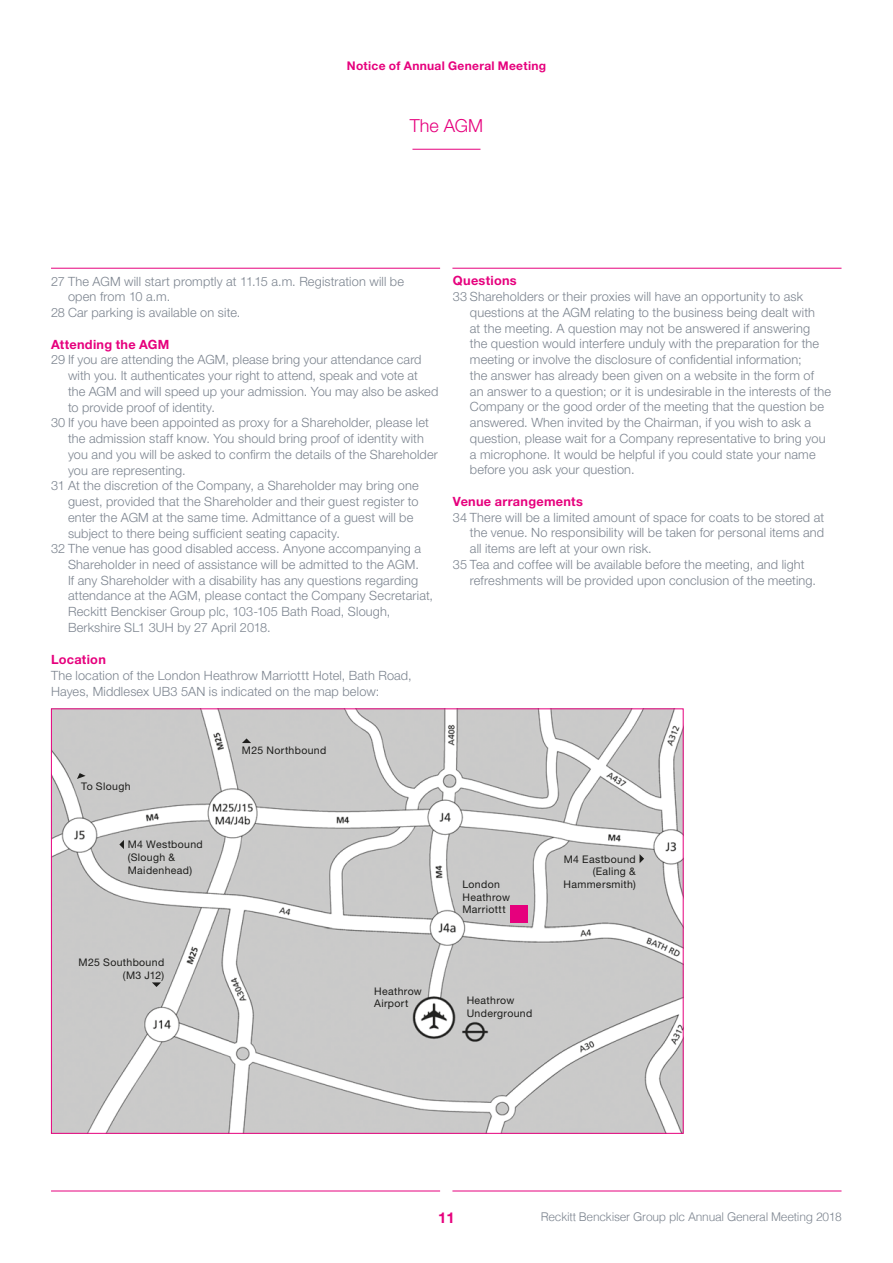
<style>
.page{position:relative;width:893px;height:1263px;background:#fff}
.page>*{position:absolute;margin:0;border:0;box-sizing:border-box;transform-origin:0 0}
.t1{font:300 18px "Helvetica Neue LT Std";color:#e6007d}
.t2{font:700 15px "Helvetica Neue LT Std";color:#e6007d}
.t3{font:300 12.75px/15.8px "Helvetica Neue LT Std";letter-spacing:.01em;color:#7c848f}
.t4{font:700 12.75px "Helvetica Neue LT Std";letter-spacing:.02em;color:#e6007d}
.t5{font:300 12px "Helvetica";letter-spacing:-.02em;color:#7c848f}
.t6{font:700 12px "Helvetica Neue LT Std";letter-spacing:.025em;color:#e6007d}
.t7{font:10.5px/12.8px "Helvetica Neue LT Std";letter-spacing:.035em;color:#1d1d1b}
</style>
<div class="page">
<hr style="left:452px;top:1191px;width:389px;height:1px;background:#e6007d">
<hr style="left:51px;top:1191px;width:389px;height:1px;background:#e6007d">
<hr style="left:452px;top:268px;width:389px;height:1px;background:#e6007d">
<hr style="left:51px;top:268px;width:389px;height:1px;background:#e6007d">
<hr style="left:412px;top:149px;width:68px;height:1px;background:#e6007d">
<img style="left:53px;top:710px;width:629px;height:422px">
<div style="left:510px;top:906px;width:17px;height:17px;background:#e6007d"></div>
<svg style="left:639px;top:854px;width:5px;height:9px"></svg>
<svg style="left:152px;top:982px;width:9px;height:5px"></svg>
<svg style="left:119px;top:840px;width:5px;height:9px"></svg>
<svg style="left:77px;top:773px;width:9px;height:6px"></svg>
<svg style="left:242px;top:738px;width:9px;height:5px"></svg>
<p class="t6" style="left:347px;top:59px;width:201px">Notice of Annual General Meeting</p>
<h1 class="t1" style="left:410px;top:115px;width:75px">The AGM</h1>
<p class="t3" style="left:51px;top:273px;width:354px">27 The AGM will start promptly at 11.15 a.m. Registration will be</p>
<p class="t3" style="left:68px;top:289px;width:104px">open from 10 a.m.</p>
<p class="t3" style="left:51px;top:304px;width:191px">28 Car parking is available on site.</p>
<p class="t4" style="left:51px;top:336px;width:120px">Attending the AGM</p>
<p class="t3" style="left:51px;top:352px;width:372px">29 If you are attending the AGM, please bring your attendance card</p>
<p class="t3" style="left:68px;top:367px;width:351px">with you. It authenticates your right to attend, speak and vote at</p>
<p class="t3" style="left:68px;top:383px;width:372px">the AGM and will speed up your admission. You may also be asked</p>
<p class="t3" style="left:68px;top:399px;width:148px">to provide proof of identity.</p>
<p class="t3" style="left:51px;top:415px;width:379px">30 If you have been appointed as proxy for a Shareholder, please let</p>
<p class="t3" style="left:68px;top:430px;width:357px">the admission staff know. You should bring proof of identity with</p>
<p class="t3" style="left:68px;top:446px;width:371px">you and you will be asked to confirm the details of the Shareholder</p>
<p class="t3" style="left:68px;top:462px;width:119px">you are representing.</p>
<p class="t3" style="left:51px;top:478px;width:369px">31 At the discretion of the Company, a Shareholder may bring one</p>
<p class="t3" style="left:68px;top:493px;width:352px">guest, provided that the Shareholder and their guest register to</p>
<p class="t3" style="left:68px;top:509px;width:347px">enter the AGM at the same time. Admittance of a guest will be</p>
<p class="t3" style="left:68px;top:525px;width:273px">subject to there being sufficient seating capacity.</p>
<p class="t3" style="left:51px;top:541px;width:371px">32 The venue has good disabled access. Anyone accompanying a</p>
<p class="t3" style="left:68px;top:556px;width:352px">Shareholder in need of assistance will be admitted to the AGM.</p>
<p class="t3" style="left:68px;top:572px;width:352px">If any Shareholder with a disability has any questions regarding</p>
<p class="t3" style="left:68px;top:588px;width:367px">attendance at the AGM, please contact the Company Secretariat,</p>
<p class="t3" style="left:68px;top:603px;width:324px">Reckitt Benckiser Group plc, 103-105 Bath Road, Slough,</p>
<p class="t3" style="left:68px;top:619px;width:204px">Berkshire SL1 3UH by 27 April 2018.</p>
<p class="t4" style="left:51px;top:652px;width:56px">Location</p>
<p class="t3" style="left:51px;top:667px;width:362px">The location of the London Heathrow Marriottt Hotel, Bath Road,<br>Hayes, Middlesex UB3 5AN is indicated on the map below:</p>
<p class="t4" style="left:453px;top:273px;width:65px">Questions</p>
<p class="t3" style="left:470px;top:288px;width:363px;text-indent:-17px">33 Shareholders or their proxies will have an opportunity to ask questions at the AGM relating to the business being dealt with<br>at the meeting. A question may not be answered if answering<br>the question would interfere unduly with the preparation for the meeting or involve the disclosure of confidential information;<br>the answer has already been given on a website in the form of<br>an answer to a question; or it is undesirable in the interests of the Company or the good order of the meeting that the question be answered. When invited by the Chairman, if you wish to ask a question, please wait for a Company representative to bring you a microphone. It would be helpful if you could state your name before you ask your question.</p>
<p class="t4" style="left:453px;top:493px;width:131px">Venue arrangements</p>
<p class="t3" style="left:453px;top:509px;width:373px">34 There will be a limited amount of space for coats to be stored at</p>
<p class="t3" style="left:470px;top:525px;width:356px">the venue. No responsibility will be taken for personal items and</p>
<p class="t3" style="left:470px;top:540px;width:183px">all items are left at your own risk.</p>
<p class="t3" style="left:453px;top:556px;width:353px">35 Tea and coffee will be available before the meeting, and light</p>
<p class="t3" style="left:470px;top:572px;width:348px">refreshments will be provided upon conclusion of the meeting.</p>
<p class="t7" style="left:81px;top:780px;width:51px">To Slough</p>
<p class="t7" style="left:128px;top:838px;width:77px">M4 Westbound (Slough &amp;<br>Maidenhead)</p>
<p class="t7" style="left:79px;top:956px;width:87px;text-align:right">M25 Southbound (M3 J12)</p>
<p class="t7" style="left:242px;top:744px;width:86px">M25 Northbound</p>
<p class="t7" style="left:374px;top:984px;width:49px">Heathrow<br>Airport</p>
<p class="t7" style="left:462px;top:877px;width:49px">London<br>Heathrow<br>Marriottt</p>
<p class="t7" style="left:563px;top:852px;width:74px;text-align:right">M4 Eastbound (Ealing &amp;<br>Hammersmith)</p>
<p class="t7" style="left:467px;top:994px;width:67px">Heathrow<br>Underground</p>
<p class="t2" style="left:438px;top:1208px;width:18px">11</p>
<p class="t5" style="left:541px;top:1206px;width:303px">Reckitt Benckiser Group plc Annual General Meeting 2018</p>
</div>
